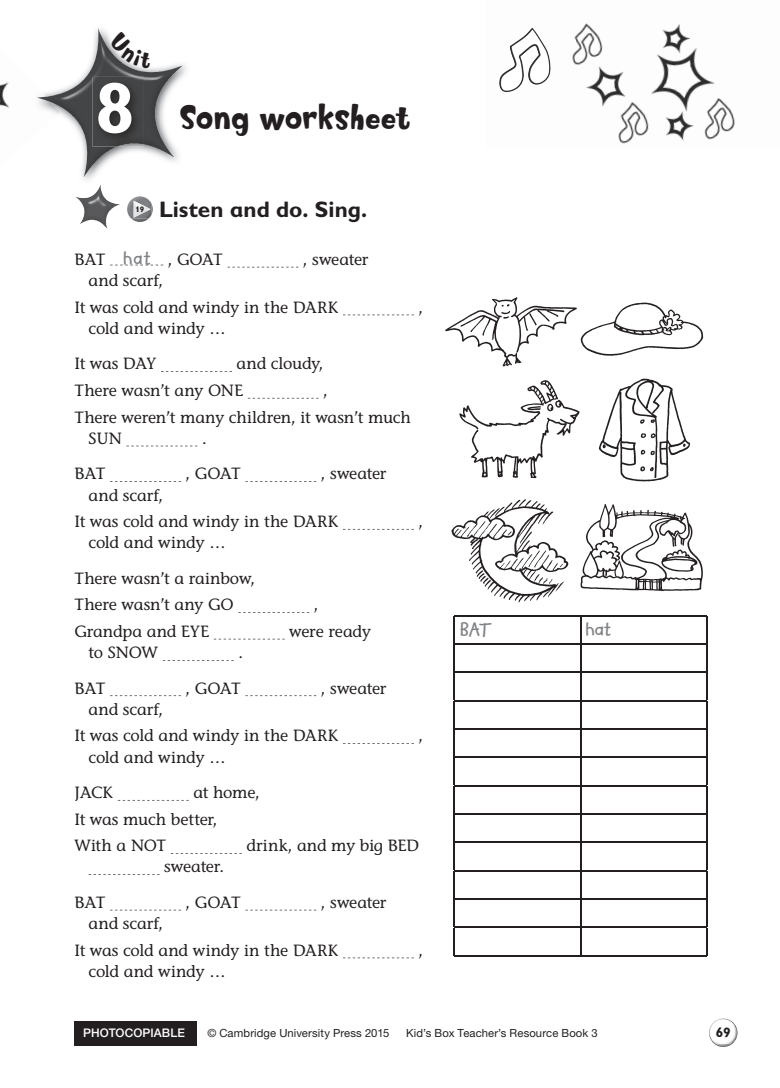
<style>
.page{position:relative;width:780px;height:1088px;background:#fff}
.page>*{position:absolute;margin:0;border:0;box-sizing:border-box;transform-origin:0 0}
.t1{font:700 72.5px "Gill Sans Infant Std";color:#fff}
.t2{font:32.5px "Softie";letter-spacing:-.01em;color:#231f20}
.t3{font:700 22.5px "Gill Sans Infant Std";color:#231f20}
.t4{font:700 21.25px "Kidprint MT Std";color:#808285}
.t5{font:500 16.25px/26.6px "Stone Informal Std";letter-spacing:-.01em;color:#231f20}
.t6{font:700 13.75px "Gill Sans Infant Std";color:#231f20}
.t7{font:500 11.88px "Helvetica Neue LT Std";letter-spacing:.01em;color:#fff}
.t8{font:11.25px "Helvetica Neue LT Std";letter-spacing:.01em;color:#231f20}
.t9{font:700 8px "Gill Sans Infant Std";color:#231f20}
.s1{font-family:"Kidprint MT Std";font-weight:700;font-size:21.25px;color:#808285}
</style>
<div class="page">
<div style="left:74px;top:1020px;width:123px;height:25px;background:#231f20"></div>
<svg style="left:709px;top:1020px;width:28px;height:24px"></svg>
<img style="left:709px;top:1019px;width:21px;height:16px">
<img style="left:715px;top:1029px;width:22px;height:17px">
<img style="left:586px;top:24px;width:129px;height:117px">
<img style="left:499px;top:28px;width:52px;height:64px">
<img style="left:572px;top:23px;width:35px;height:44px">
<img style="left:611px;top:98px;width:42px;height:46px">
<img style="left:697px;top:94px;width:38px;height:47px">
<img style="left:0;top:82px;width:10px;height:26px">
<img style="left:98px;top:28px;width:26px;height:49px">
<img style="left:40px;top:106px;width:20px;height:8px">
<img style="left:37px;top:30px;width:61px;height:76px">
<img style="left:76px;top:185px;width:35px;height:44px">
<img style="left:131px;top:205px;width:22px;height:17px">
<img style="left:127px;top:196px;width:25px;height:22px">
<img style="left:134px;top:201px;width:17px;height:17px">
<svg style="left:110px;top:265px;width:53px;height:1px"></svg>
<svg style="left:227px;top:267px;width:71px;height:1px"></svg>
<svg style="left:343px;top:315px;width:71px;height:1px"></svg>
<svg style="left:161px;top:371px;width:71px;height:1px"></svg>
<svg style="left:248px;top:398px;width:70px;height:1px"></svg>
<svg style="left:126px;top:446px;width:71px;height:1px"></svg>
<svg style="left:110px;top:481px;width:71px;height:1px"></svg>
<svg style="left:245px;top:481px;width:71px;height:1px"></svg>
<svg style="left:343px;top:529px;width:71px;height:1px"></svg>
<svg style="left:238px;top:612px;width:71px;height:1px"></svg>
<svg style="left:214px;top:639px;width:71px;height:1px"></svg>
<svg style="left:163px;top:660px;width:71px;height:1px"></svg>
<svg style="left:110px;top:695px;width:71px;height:1px"></svg>
<svg style="left:245px;top:695px;width:71px;height:1px"></svg>
<svg style="left:343px;top:743px;width:71px;height:1px"></svg>
<svg style="left:118px;top:800px;width:71px;height:1px"></svg>
<svg style="left:171px;top:853px;width:71px;height:1px"></svg>
<svg style="left:89px;top:874px;width:70px;height:1px"></svg>
<svg style="left:110px;top:910px;width:71px;height:1px"></svg>
<svg style="left:245px;top:910px;width:71px;height:1px"></svg>
<svg style="left:343px;top:957px;width:71px;height:1px"></svg>
<hr style="left:454px;top:615px;width:126px;height:1px;background:#231f20">
<hr style="left:580px;top:615px;width:127px;height:1px;background:#231f20">
<hr style="left:454px;top:643px;width:126px;height:1px;background:#231f20">
<hr style="left:580px;top:643px;width:127px;height:1px;background:#231f20">
<hr style="left:454px;top:671px;width:126px;height:2px;background:#231f20">
<hr style="left:580px;top:671px;width:127px;height:2px;background:#231f20">
<hr style="left:454px;top:700px;width:126px;height:1px;background:#231f20">
<hr style="left:580px;top:700px;width:127px;height:1px;background:#231f20">
<hr style="left:454px;top:728px;width:126px;height:1px;background:#231f20">
<hr style="left:580px;top:728px;width:127px;height:1px;background:#231f20">
<hr style="left:454px;top:756px;width:126px;height:2px;background:#231f20">
<hr style="left:580px;top:756px;width:127px;height:2px;background:#231f20">
<hr style="left:454px;top:785px;width:126px;height:1px;background:#231f20">
<hr style="left:580px;top:785px;width:127px;height:1px;background:#231f20">
<hr style="left:454px;top:813px;width:126px;height:1px;background:#231f20">
<hr style="left:580px;top:813px;width:127px;height:1px;background:#231f20">
<hr style="left:454px;top:842px;width:126px;height:1px;background:#231f20">
<hr style="left:580px;top:842px;width:127px;height:1px;background:#231f20">
<hr style="left:454px;top:870px;width:126px;height:1px;background:#231f20">
<hr style="left:580px;top:870px;width:127px;height:1px;background:#231f20">
<hr style="left:454px;top:898px;width:126px;height:1px;background:#231f20">
<hr style="left:580px;top:898px;width:127px;height:1px;background:#231f20">
<hr style="left:454px;top:927px;width:126px;height:1px;background:#231f20">
<svg style="left:454px;top:616px;width:1px;height:339px"></svg>
<hr style="left:580px;top:927px;width:127px;height:1px;background:#231f20">
<svg style="left:580px;top:616px;width:1px;height:339px"></svg>
<svg style="left:706px;top:616px;width:1px;height:339px"></svg>
<hr style="left:454px;top:955px;width:126px;height:1px;background:#231f20">
<hr style="left:580px;top:955px;width:127px;height:1px;background:#231f20">
<img style="left:445px;top:297px;width:132px;height:70px">
<img style="left:459px;top:380px;width:121px;height:99px">
<img style="left:451px;top:499px;width:118px;height:104px">
<img style="left:580px;top:302px;width:124px;height:54px">
<img style="left:598px;top:378px;width:92px;height:104px">
<img style="left:580px;top:504px;width:123px;height:88px">
<img style="left:92px;top:77px;width:52px;height:69px">
<svg style="left:109px;top:32px;width:42px;height:37px"></svg>
<h1 class="t1" style="left:95px;top:65px;width:42px">8</h1>
<h2 class="t2" style="left:179px;top:97px;width:233px">Song worksheet</h2>
<p class="t9" style="left:135px;top:205px;width:10px">19</p>
<h3 class="t3" style="left:159px;top:196px;width:210px">Listen and do. Sing.</h3>
<p class="t5" style="left:74px;top:246px;width:150px">BAT <span class="s1">hat</span> , GOAT</p>
<p class="t5" style="left:303px;top:246px;width:67px">, sweater</p>
<p class="t5" style="left:74px;top:267px;width:265px;text-indent:14px">and scarf,<br>It was cold and windy in the DARK</p>
<p class="t5" style="left:74px;top:311px;width:153px;line-height:35.4px;text-indent:14px">cold and windy …<br>It was DAY</p>
<p class="t5" style="left:74px;top:350px;width:251px;text-indent:162px">and cloudy,<br>There wasn’t any ONE</p>
<p class="t5" style="left:74px;top:377px;width:338px;text-indent:249px">,<br>There weren’t many children, it wasn’t much</p>
<p class="t5" style="left:89px;top:425px;width:35px">SUN</p>
<p class="t5" style="left:202px;top:425px;width:6px">.</p>
<p class="t5" style="left:74px;top:460px;width:32px">BAT</p>
<p class="t5" style="left:186px;top:460px;width:57px">, GOAT</p>
<p class="t5" style="left:321px;top:460px;width:67px">, sweater</p>
<p class="t5" style="left:74px;top:481px;width:265px;text-indent:14px">and scarf,<br>It was cold and windy in the DARK</p>
<p class="t5" style="left:74px;top:525px;width:182px;line-height:35.4px;text-indent:14px">cold and windy …<br>There wasn’t a rainbow,</p>
<p class="t5" style="left:74px;top:591px;width:161px">There wasn’t any GO</p>
<p class="t5" style="left:314px;top:591px;width:6px">,</p>
<p class="t5" style="left:74px;top:618px;width:136px">Grandpa and EYE</p>
<p class="t5" style="left:289px;top:618px;width:83px">were ready</p>
<p class="t5" style="left:89px;top:639px;width:71px">to SNOW</p>
<p class="t5" style="left:238px;top:639px;width:6px">.</p>
<p class="t5" style="left:74px;top:675px;width:32px">BAT</p>
<p class="t5" style="left:186px;top:675px;width:57px">, GOAT</p>
<p class="t5" style="left:321px;top:675px;width:67px">, sweater</p>
<p class="t5" style="left:74px;top:696px;width:265px;text-indent:14px">and scarf,<br>It was cold and windy in the DARK</p>
<p class="t5" style="left:418px;top:294px;width:6px">,</p>
<p class="t5" style="left:418px;top:508px;width:6px">,</p>
<p class="t5" style="left:418px;top:722px;width:6px">,</p>
<p class="t5" style="left:74px;top:739px;width:153px;line-height:35.4px;text-indent:14px">cold and windy …<br>JACK</p>
<p class="t5" style="left:74px;top:779px;width:187px;text-indent:119px">at home,<br>It was much better,<br>With a NOT</p>
<p class="t5" style="left:246px;top:832px;width:174px">drink, and my big BED</p>
<p class="t5" style="left:164px;top:853px;width:61px">sweater.</p>
<p class="t5" style="left:74px;top:889px;width:32px">BAT</p>
<p class="t5" style="left:186px;top:889px;width:57px">, GOAT</p>
<p class="t5" style="left:321px;top:889px;width:67px">, sweater</p>
<p class="t5" style="left:74px;top:910px;width:265px;text-indent:14px">and scarf,<br>It was cold and windy in the DARK</p>
<p class="t5" style="left:89px;top:958px;width:138px">cold and windy …</p>
<p class="t5" style="left:418px;top:937px;width:6px">,</p>
<h3 class="t4" style="left:459px;top:618px;width:31px">BAT</h3>
<h3 class="t4" style="left:585px;top:618px;width:27px">hat</h3>
<p class="t7" style="left:83px;top:1025px;width:103px">PHOTOCOPIABLE</p>
<p class="t8" style="left:207px;top:1026px;width:183px">© Cambridge University Press 2015</p>
<p class="t8" style="left:406px;top:1026px;width:193px">Kid’s Box Teacher’s Resource Book 3</p>
<p class="t6" style="left:715px;top:1024px;width:17px">69</p>
</div>
